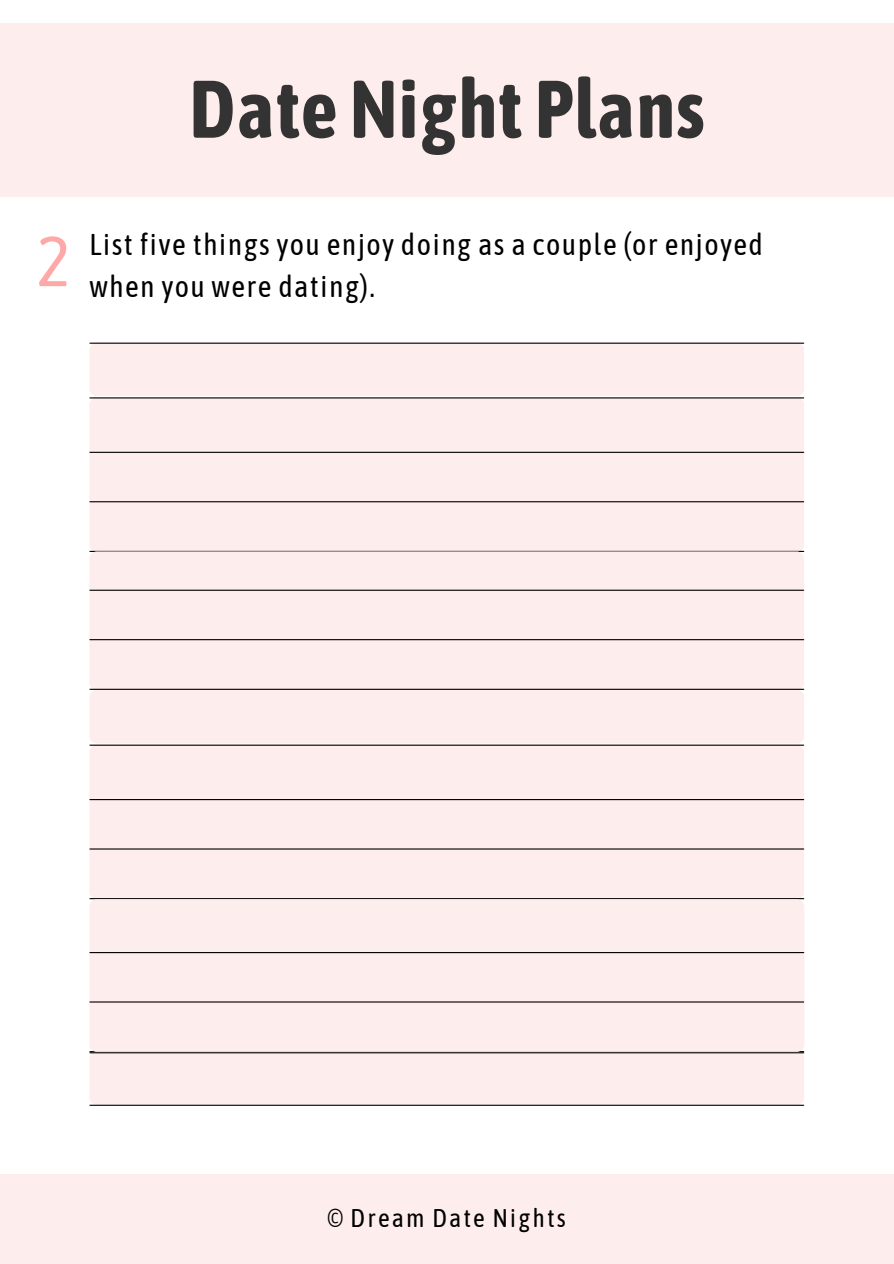
<style>
.page{position:relative;width:894px;height:1264px;background:#fff}
.page>*{position:absolute;margin:0;border:0;box-sizing:border-box;transform-origin:0 0}
.t1{font:700 81.3px "Asap Condensed";letter-spacing:.005em;color:#333}
.t2{font:70.5px "Asap Condensed";color:#ffa8a8}
.t3{font:30px "Asap Condensed";letter-spacing:.045em;color:#000}
.t4{font:25.5px "Asap Condensed";letter-spacing:.085em;color:#000}
</style>
<div class="page">
<div style="left:0;top:23px;width:893px;height:173px;background:#fdedec"></div>
<div style="left:0;top:1174px;width:893px;height:89px;background:#fdedec"></div>
<div style="left:89px;top:397px;width:714px;height:154px;background:#fdedec"></div>
<hr style="left:90px;top:452px;width:713px;height:1px;background:#000">
<hr style="left:90px;top:501px;width:713px;height:1px;background:#000">
<div style="left:89px;top:551px;width:714px;height:139px;background:#fdedec"></div>
<hr style="left:90px;top:589px;width:713px;height:2px;background:#000">
<hr style="left:90px;top:639px;width:713px;height:1px;background:#000">
<hr style="left:90px;top:688px;width:713px;height:2px;background:#000">
<hr style="left:90px;top:397px;width:713px;height:1px;background:#000">
<div style="left:89px;top:342px;width:715px;height:54px;background:#fdedec"></div>
<hr style="left:90px;top:342px;width:713px;height:2px;background:#000">
<div style="left:89px;top:744px;width:714px;height:155px;background:#fdedec"></div>
<hr style="left:90px;top:799px;width:713px;height:1px;background:#000">
<hr style="left:90px;top:848px;width:713px;height:1px;background:#000">
<hr style="left:90px;top:898px;width:713px;height:1px;background:#000">
<div style="left:89px;top:899px;width:715px;height:152px;background:#fdedec"></div>
<hr style="left:90px;top:952px;width:713px;height:1px;background:#000">
<hr style="left:90px;top:1001px;width:713px;height:1px;background:#000">
<hr style="left:90px;top:744px;width:713px;height:1px;background:#000">
<div style="left:89px;top:690px;width:715px;height:53px;background:#fdedec"></div>
<div style="left:89px;top:1051px;width:715px;height:53px;background:#fdedec"></div>
<hr style="left:90px;top:1104px;width:713px;height:1px;background:#000">
<hr style="left:90px;top:1052px;width:713px;height:1px;background:#000">
<h1 class="t1" style="left:189px;top:62px;width:517px">Date Night Plans</h1>
<h2 class="t2" style="left:37px;top:220px;width:34px">2</h2>
<p class="t3" style="left:89px;top:227px;width:674px">List five things you enjoy doing as a couple (or enjoyed</p>
<p class="t3" style="left:89px;top:269px;width:287px">when you were dating).</p>
<p class="t4" style="left:327px;top:1203px;width:240px">© Dream Date Nights</p>
</div>
